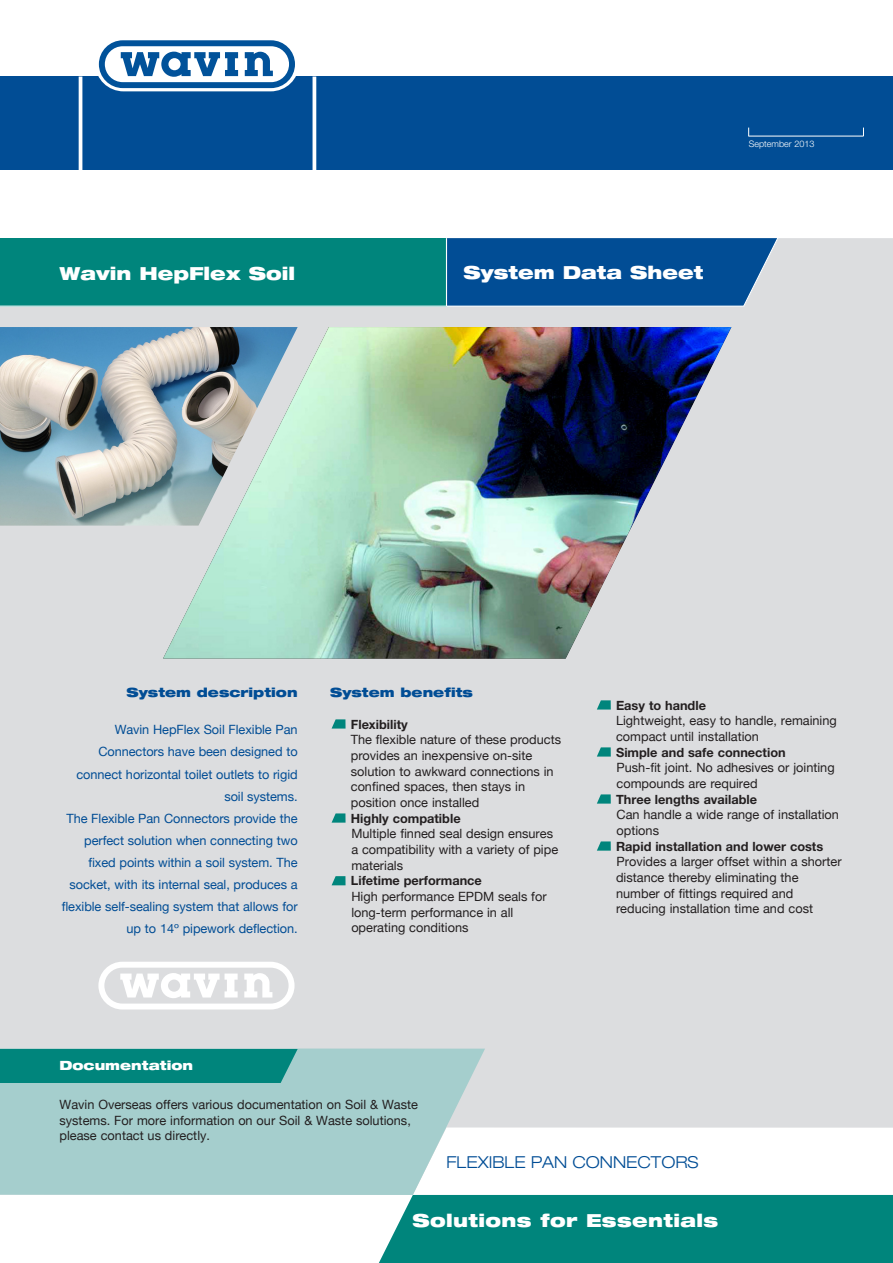
<style>
.page{position:relative;width:893px;height:1263px;background:#fff}
.page>*{position:absolute;margin:0;border:0;box-sizing:border-box;transform-origin:0 0}
.Normaal{font:900 expanded 18px "Helvetica Neue";color:#fff}
.Normaal-2{font:900 expanded 18px "Helvetica Neue";letter-spacing:.02em;color:#fff}
.Normaal-3{font:300 expanded 16.5px "Helvetica Neue";color:#014d95}
.wavin_nieuw_opsom_te{font:12.75px/15.6px "Helvetica Neue";color:#231f20}
.Normaal-4{font:12.75px/22px "Helvetica Neue";letter-spacing:-.005em;color:#014d95;text-align:right}
.Normaal-5{font:12.75px/15.3px "Helvetica Neue";color:#231f20}
.wavin_nieuw_opsom_te-2{font:700 12.75px "Helvetica Neue";color:#231f20}
.Tussenkoppen{font:900 expanded 12.75px "Helvetica Neue";color:#014d95}
.Normaal-6{font:900 expanded 12.75px "Helvetica Neue";color:#014d95}
.Tussenkoppen-2{font:900 expanded 12.75px "Helvetica Neue";color:#fff}
.t1{font:300 9px "Helvetica Neue";color:#fff}
.s1{font-weight:700}
</style>
<div class="page">
<div style="left:0;top:238px;width:893px;height:957px;background:#dcdddf"></div>
<div style="left:0;top:77px;width:893px;height:93px;background:#014d95"></div>
<svg style="left:95px;top:40px;width:204px;height:51px"></svg>
<svg style="left:98px;top:962px;width:197px;height:47px"></svg>
<hr style="left:79px;top:77px;width:3px;height:93px;background:#fff">
<hr style="left:313px;top:77px;width:3px;height:93px;background:#fff">
<hr style="left:749px;top:136px;width:114px;height:1px;background:#fff">
<div style="left:379px;top:1195px;width:514px;height:68px;background:#00857c"></div>
<svg style="left:0;top:238px;width:783px;height:69px;background:#0b738b"></svg>
<hr style="left:446px;top:238px;width:1px;height:68px;background:#fff">
<svg style="left:332px;top:719px;width:14px;height:9px"></svg>
<svg style="left:332px;top:813px;width:14px;height:10px"></svg>
<svg style="left:332px;top:876px;width:14px;height:9px"></svg>
<img style="left:163px;top:327px;width:568px;height:331px">
<img style="left:0;top:327px;width:298px;height:199px">
<svg style="left:597px;top:700px;width:14px;height:9px"></svg>
<svg style="left:597px;top:747px;width:14px;height:9px"></svg>
<svg style="left:597px;top:794px;width:14px;height:10px"></svg>
<svg style="left:597px;top:841px;width:14px;height:10px"></svg>
<svg style="left:0;top:1048px;width:485px;height:147px;background:#acd1d0"></svg>
<div style="left:0;top:1049px;width:298px;height:34px;background:#00857c"></div>
<p class="t1" style="left:749px;top:139px;width:67px">September 2013</p>
<p class="Normaal" style="left:60px;top:261px;width:237px">Wavin HepFlex Soil</p>
<p class="Normaal" style="left:463px;top:261px;width:242px">System Data Sheet</p>
<p class="Tussenkoppen" style="left:126px;top:684px;width:173px">System description</p>
<p class="Normaal-4" style="left:77px;top:719px;width:223px">Wavin HepFlex Soil Flexible Pan<br>Connectors have been designed to connect horizontal toilet outlets to rigid soil systems.</p>
<p class="Normaal-4" style="left:62px;top:807px;width:237px">The Flexible Pan Connectors provide the perfect solution when connecting two fixed points within a soil system. The socket, with its internal seal, produces a flexible self-sealing system that allows for up to 14º pipework deflection.</p>
<p class="Normaal-6" style="left:330px;top:684px;width:144px">System benefits</p>
<p class="wavin_nieuw_opsom_te" style="left:351px;top:716px;width:212px"><span class="s1">Flexibility<br></span>The flexible nature of these products provides an inexpensive on-site solution to awkward connections in confined spaces, then stays in position once installed</p>
<p class="wavin_nieuw_opsom_te-2" style="left:351px;top:810px;width:111px">Highly compatible</p>
<p class="wavin_nieuw_opsom_te" style="left:351px;top:826px;width:203px">Multiple finned seal design ensures</p>
<p class="wavin_nieuw_opsom_te" style="left:351px;top:841px;width:208px">a compatibility with a variety of pipe materials</p>
<p class="wavin_nieuw_opsom_te-2" style="left:351px;top:873px;width:133px">Lifetime performance</p>
<p class="wavin_nieuw_opsom_te" style="left:351px;top:888px;width:197px">High performance EPDM seals for long-term performance in all</p>
<p class="wavin_nieuw_opsom_te" style="left:351px;top:920px;width:119px">operating conditions</p>
<p class="Tussenkoppen-2" style="left:60px;top:1057px;width:135px">Documentation</p>
<p class="Normaal-5" style="left:60px;top:1097px;width:360px">Wavin Overseas offers various documentation on Soil &amp; Waste systems. For more information on our Soil &amp; Waste solutions, please contact us directly.</p>
<p class="wavin_nieuw_opsom_te" style="left:616px;top:697px;width:222px"><span class="s1">Easy to handle<br></span>Lightweight, easy to handle, remaining compact until installation</p>
<p class="wavin_nieuw_opsom_te" style="left:616px;top:744px;width:220px"><span class="s1">Simple and safe connection<br></span>Push-fit joint. No adhesives or jointing compounds are required</p>
<p class="wavin_nieuw_opsom_te-2" style="left:616px;top:791px;width:143px">Three lengths available</p>
<p class="wavin_nieuw_opsom_te" style="left:617px;top:807px;width:224px">Can handle a wide range of installation options</p>
<p class="wavin_nieuw_opsom_te" style="left:616px;top:838px;width:227px"><span class="s1">Rapid installation and lower costs </span>Provides a larger offset within a shorter distance thereby eliminating the number of fittings required and reducing installation time and cost</p>
<p class="Normaal-3" style="left:446px;top:1152px;width:254px">FLEXIBLE PAN CONNECTORS</p>
<p class="Normaal-2" style="left:412px;top:1208px;width:307px">Solutions for Essentials</p>
</div>
